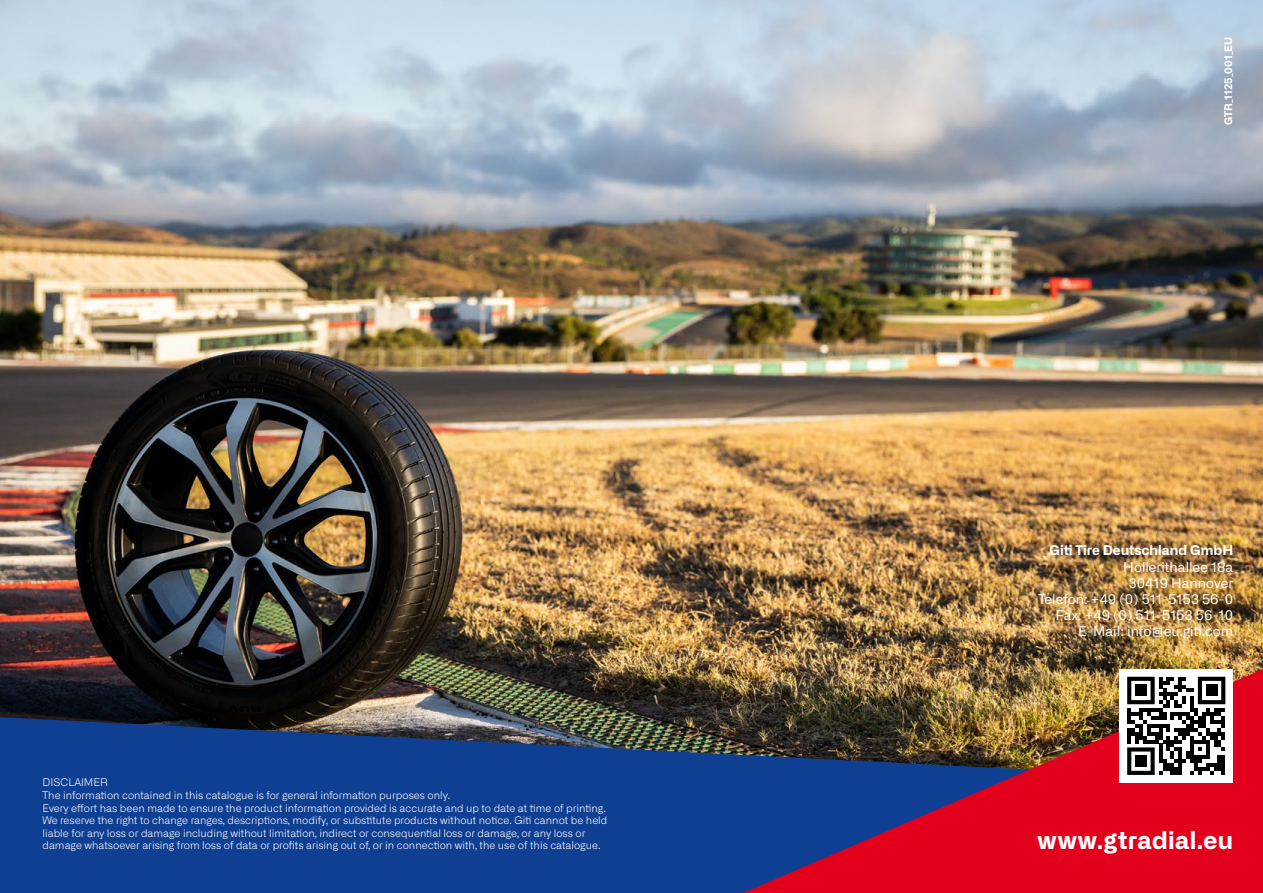
<style>
.page{position:relative;width:1263px;height:893px;background:#fff}
.page>*{position:absolute;margin:0;border:0;box-sizing:border-box;transform-origin:0 0}
.t1{font:700 24.15px "Alliance No.2";letter-spacing:.015em;color:#fff}
.t2{font:13.5px/16.2px "Alliance No.2";color:#fff;text-align:right}
.t3{font:700 13.5px "Alliance No.2";color:#fff}
.t4{font:300 10.5px/12.6px "Alliance No.2";color:#fff}
.t5{font:700 10.5px "Alliance No.2";color:#fff}
</style>
<div class="page">
<img style="left:0;top:0;width:1263px;height:717px">
<svg style="left:0;top:717px;width:743px;height:176px;background:#16408a"></svg>
<img style="left:743px;top:669px;width:520px;height:224px">
<div style="left:1033px;top:538px;width:219px;height:120px;background:#181716;opacity:.35"></div>
<div style="left:1119px;top:669px;width:114px;height:114px;background:#fff"></div>
<svg style="left:1127px;top:677px;width:98px;height:98px"></svg>
<div style="left:1135px;top:685px;width:12px;height:11px;background:#000"></div>
<div style="left:1206px;top:685px;width:11px;height:11px;background:#000"></div>
<div style="left:1135px;top:755px;width:12px;height:12px;background:#000"></div>
<p class="t4" style="left:43px;top:776px;width:566px">DISCLAIMER<br>The information contained in this catalogue is for general information purposes only.<br>Every effort has been made to ensure the product information provided is accurate and up to date at time of printing.<br>We reserve the right to change ranges, descriptions, modify, or substitute products without notice. Giti cannot be held liable for any loss or damage including without limitation, indirect or consequential loss or damage, or any loss or damage whatsoever arising from loss of data or profits arising out of, or in connection with, the use of this catalogue.</p>
<p class="t5" style="left:1221px;top:125px;width:90px;rotate:-90deg">GTR_1125_001_EU</p>
<p class="t3" style="left:1049px;top:541px;width:185px">Giti Tire Deutschland GmbH</p>
<p class="t2" style="left:1038px;top:558px;width:196px">Hollerithallee 18a<br>30419 Hannover<br>Telefon: +49 (0) 511-5153 56-0<br>Fax: +49 (0) 511-5153 56-10<br>E-Mail: info@eu.giti.com</p>
<h1 class="t1" style="left:1037px;top:825px;width:197px">www.gtradial.eu</h1>
</div>
